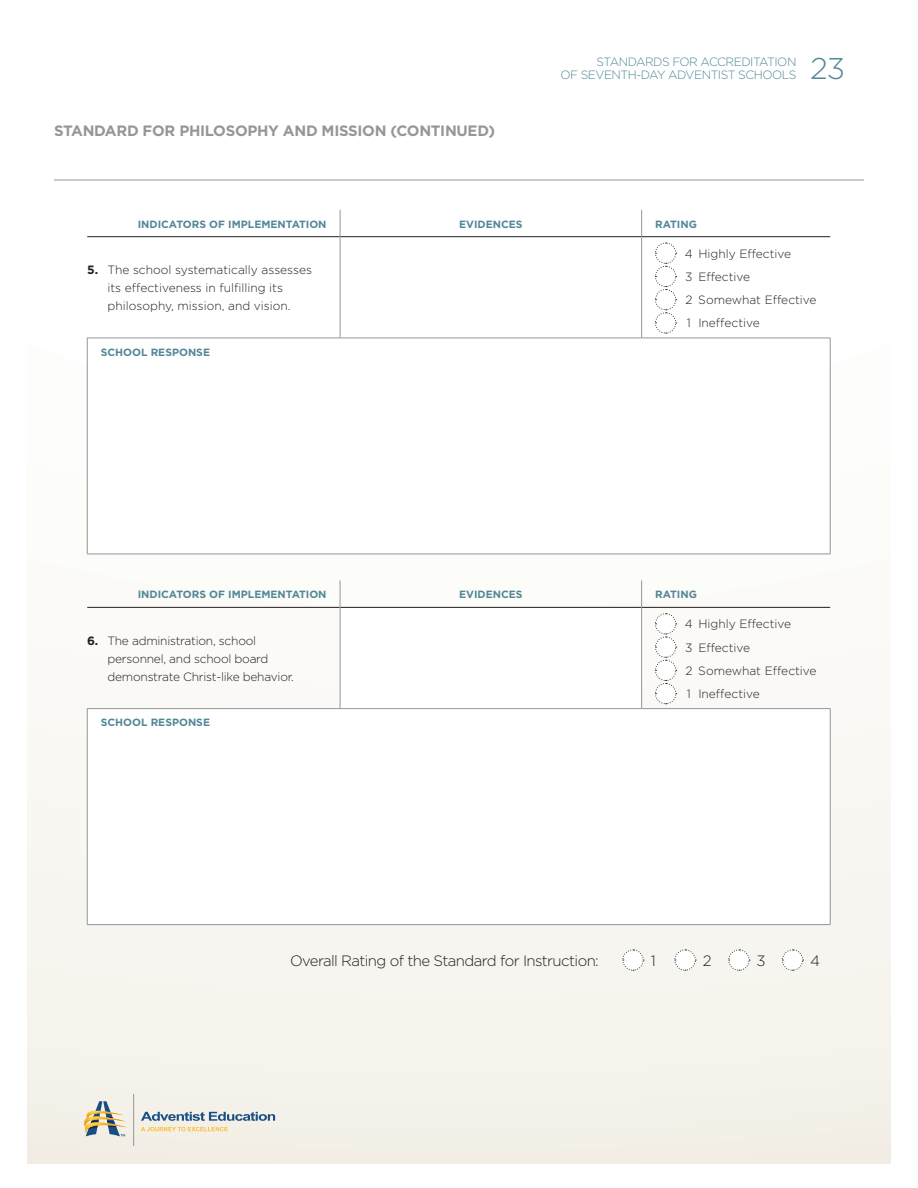
<style>
.page{position:relative;width:918px;height:1188px;background:#fff}
.page>*{position:absolute;margin:0;border:0;box-sizing:border-box;transform-origin:0 0}
.t1{font:300 30px "Gotham";color:#528798}
.t2{font:300 15px "Gotham";letter-spacing:-.04em;color:#231f20}
.t3{font:700 15px "Gotham";letter-spacing:-.02em;color:#949698}
.t4{font:300 12px/23.2px "Gotham";color:#231f20}
.t5{font:300 12px/18px "Gotham";letter-spacing:-.02em;color:#231f20}
.t6{font:300 12px/13.5px "Gotham";letter-spacing:-.04em;color:#528798;text-align:right}
.t7{font:700 10.5px "Gotham";color:#528798}
.s1{font-weight:700}
</style>
<div class="page">
<div style="left:27px;top:29px;width:864px;height:1134px;background:linear-gradient(to bottom,#fff,#f4f2ea)"></div>
<hr style="left:133px;top:1094px;width:1px;height:52px;background:#949698">
<svg style="left:141px;top:1127px;width:87px;height:4px"></svg>
<svg style="left:141px;top:1112px;width:134px;height:9px"></svg>
<svg style="left:82px;top:1101px;width:46px;height:35px"></svg>
<img style="left:82px;top:1109px;width:46px;height:24px">
<svg style="left:87px;top:237px;width:743px;height:317px"></svg>
<hr style="left:87px;top:338px;width:253px;height:1px;background:#949698">
<hr style="left:87px;top:338px;width:1px;height:216px;background:#949698">
<hr style="left:340px;top:338px;width:302px;height:1px;background:#949698">
<hr style="left:642px;top:338px;width:188px;height:1px;background:#949698">
<hr style="left:87px;top:554px;width:253px;height:1px;background:#949698">
<hr style="left:340px;top:554px;width:302px;height:1px;background:#949698">
<hr style="left:642px;top:554px;width:188px;height:1px;background:#949698">
<hr style="left:87px;top:236px;width:253px;height:1px;background:#231f20">
<hr style="left:340px;top:236px;width:301px;height:1px;background:#231f20">
<hr style="left:642px;top:236px;width:188px;height:1px;background:#231f20">
<svg style="left:340px;top:210px;width:1px;height:27px"></svg>
<svg style="left:641px;top:210px;width:1px;height:27px"></svg>
<hr style="left:340px;top:237px;width:1px;height:101px;background:#949698">
<hr style="left:641px;top:237px;width:1px;height:101px;background:#949698">
<hr style="left:830px;top:338px;width:1px;height:216px;background:#949698">
<svg style="left:655px;top:242px;width:22px;height:92px"></svg>
<svg style="left:87px;top:608px;width:743px;height:316px"></svg>
<hr style="left:87px;top:708px;width:253px;height:1px;background:#949698">
<hr style="left:87px;top:709px;width:1px;height:215px;background:#949698">
<hr style="left:340px;top:708px;width:302px;height:1px;background:#949698">
<hr style="left:642px;top:708px;width:188px;height:1px;background:#949698">
<hr style="left:87px;top:924px;width:253px;height:1px;background:#949698">
<hr style="left:340px;top:924px;width:302px;height:1px;background:#949698">
<hr style="left:642px;top:924px;width:188px;height:1px;background:#949698">
<hr style="left:87px;top:607px;width:253px;height:1px;background:#231f20">
<hr style="left:340px;top:607px;width:301px;height:1px;background:#231f20">
<hr style="left:642px;top:607px;width:188px;height:1px;background:#231f20">
<svg style="left:340px;top:580px;width:1px;height:27px"></svg>
<svg style="left:641px;top:580px;width:1px;height:27px"></svg>
<hr style="left:340px;top:607px;width:1px;height:101px;background:#949698">
<hr style="left:641px;top:607px;width:1px;height:101px;background:#949698">
<hr style="left:830px;top:709px;width:1px;height:215px;background:#949698">
<svg style="left:655px;top:613px;width:22px;height:92px"></svg>
<svg style="left:622px;top:949px;width:22px;height:22px"></svg>
<svg style="left:674px;top:949px;width:22px;height:22px"></svg>
<svg style="left:728px;top:949px;width:22px;height:22px"></svg>
<svg style="left:782px;top:949px;width:22px;height:22px"></svg>
<hr style="left:54px;top:180px;width:810px;height:1px;background:#949698">
<p class="t3" style="left:54px;top:122px;width:443px">STANDARD FOR PHILOSOPHY AND MISSION (CONTINUED)</p>
<p class="t6" style="left:561px;top:55px;width:237px">STANDARDS FOR ACCREDITATION<br>OF SEVENTH-DAY ADVENTIST SCHOOLS</p>
<h1 class="t1" style="left:810px;top:52px;width:37px">23</h1>
<p class="t7" style="left:138px;top:218px;width:190px">INDICATORS OF IMPLEMENTATION</p>
<p class="t7" style="left:459px;top:218px;width:65px">EVIDENCES</p>
<p class="t7" style="left:655px;top:218px;width:43px">RATING</p>
<p class="t4" style="left:108px;top:261px;width:206px;line-height:18px;text-indent:-20px"><span class="s1">5.</span> The school systematically assesses its effectiveness in fulfilling its philosophy, mission, and vision.</p>
<p class="t4" style="left:685px;top:242px;width:133px">4 Highly Effective<br>3 Effective<br>2 Somewhat Effective<br>1 Ineffective</p>
<p class="t7" style="left:101px;top:346px;width:111px">SCHOOL RESPONSE</p>
<p class="t7" style="left:138px;top:588px;width:190px">INDICATORS OF IMPLEMENTATION</p>
<p class="t7" style="left:459px;top:588px;width:65px">EVIDENCES</p>
<p class="t7" style="left:655px;top:588px;width:43px">RATING</p>
<p class="t5" style="left:108px;top:632px;width:188px;text-indent:-20px"><span class="s1">6.</span> The administration, school personnel, and school board demonstrate Christ-like behavior.</p>
<p class="t4" style="left:685px;top:612px;width:133px">4 Highly Effective<br>3 Effective<br>2 Somewhat Effective<br>1 Ineffective</p>
<p class="t7" style="left:101px;top:717px;width:111px">SCHOOL RESPONSE</p>
<p class="t2" style="left:290px;top:953px;width:310px">Overall Rating of the Standard for Instruction:</p>
<p class="t2" style="left:651px;top:953px;width:7px">1</p>
<p class="t2" style="left:703px;top:953px;width:10px">2</p>
<p class="t2" style="left:757px;top:953px;width:11px">3</p>
<p class="t2" style="left:810px;top:953px;width:11px">4</p>
</div>
